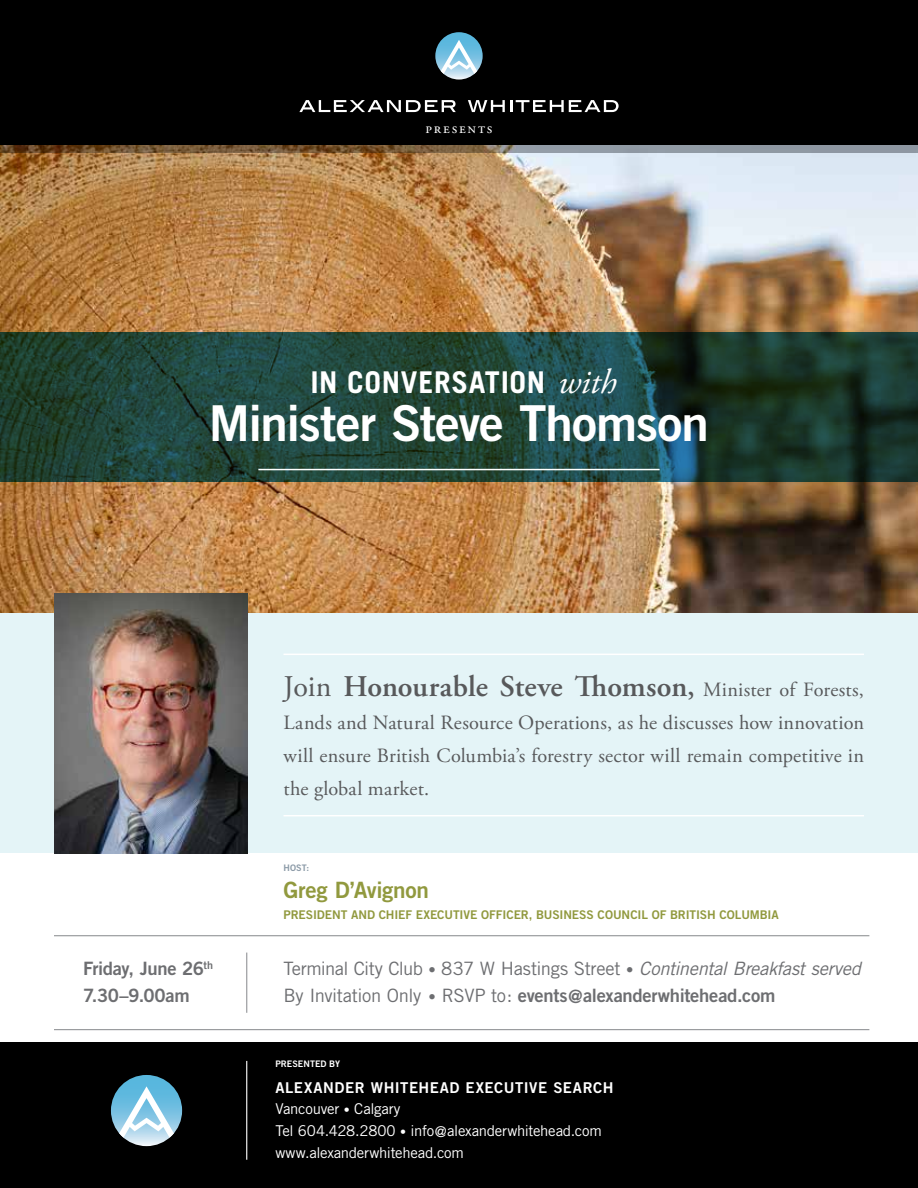
<style>
.page{position:relative;width:918px;height:1188px;background:#fff}
.page>*{position:absolute;margin:0;border:0;box-sizing:border-box;transform-origin:0 0}
.t1{font:49.5px "Trade Gothic Bold Two";letter-spacing:-.02em;color:#fff}
.t2{font:600 30px "Adobe Garamond Pro";color:#58595b}
.t3{font:700 30px "Trade Gothic";letter-spacing:.015em;color:#fff}
.t4{font:22.5px "Trade Gothic Bold Two";letter-spacing:-.01em;color:#91993e}
.t5{font:20.25px/33px "Adobe Garamond Pro";letter-spacing:.01em;color:#58595b;text-align:justify}
.t6{font:18.45px/26.7px "Trade Gothic Bold Two";letter-spacing:-.015em;color:#6d6e71}
.t7{font:18.45px "Trade Gothic";letter-spacing:-.025em;color:#6d6e71}
.t8{font:15px "Adobe Garamond Pro";letter-spacing:.12em;color:#fff}
.t9{font:14.85px/21.6px "Trade Gothic";letter-spacing:-.02em;color:#fff}
.t10{font:14.85px "Trade Gothic Bold Two";letter-spacing:.035em;color:#fff}
.t11{font:12px "Trade Gothic Bold Two";letter-spacing:-.01em;color:#91993e}
.t12{font:9px "Trade Gothic Bold Two";color:#fff}
.t13{font:9px "Trade Gothic Bold Two";color:#8b9aa7}
.s1{font-family:"Adobe Garamond Pro";font-weight:400;font-style:italic;font-size:34.65px}
.s2{font-weight:400}
.s3{font-weight:400;font-size:20.25px}
.s4{font-size:14.7px}
.s5{font-style:italic}
.s6{font-family:"Trade Gothic"}
.s7{font-family:"Trade Gothic";font-size:14.7px}
.s8{font-size:12px}
</style>
<div class="page">
<div style="left:0;top:1043px;width:918px;height:145px;background:#000"></div>
<hr style="left:246px;top:1061px;width:1px;height:99px;background:#fff">
<img style="left:0;top:153px;width:918px;height:460px">
<svg style="left:0;top:144px;width:918px;height:9px;background:#716559"></svg>
<div style="left:0;top:0;width:918px;height:144px;background:#000"></div>
<svg style="left:435px;top:32px;width:48px;height:48px"></svg>
<svg style="left:441px;top:40px;width:36px;height:34px"></svg>
<svg style="left:299px;top:100px;width:157px;height:12px"></svg>
<svg style="left:468px;top:100px;width:151px;height:12px"></svg>
<hr style="left:246px;top:953px;width:1px;height:60px;background:#939598">
<svg style="left:0;top:333px;width:918px;height:149px;background:#1f4339"></svg>
<hr style="left:258px;top:469px;width:402px;height:1px;background:#fff">
<hr style="left:54px;top:935px;width:815px;height:1px;background:#939598">
<hr style="left:54px;top:1029px;width:815px;height:1px;background:#939598">
<div style="left:0;top:613px;width:918px;height:240px;background:#e4f4f7"></div>
<img style="left:54px;top:594px;width:193px;height:259px">
<hr style="left:284px;top:654px;width:580px;height:1px;background:#fff">
<hr style="left:284px;top:815px;width:580px;height:1px;background:#fff">
<svg style="left:111px;top:1075px;width:71px;height:71px"></svg>
<svg style="left:119px;top:1086px;width:55px;height:52px;background:#9fd2e8"></svg>
<p class="t8" style="left:426px;top:120px;width:68px">presents</p>
<h2 class="t3" style="left:310px;top:364px;width:308px">IN CONVERSATION <span class="s1">with</span></h2>
<h1 class="t1" style="left:209px;top:393px;width:502px">Minister Steve Thomson</h1>
<h2 class="t2" style="left:284px;top:670px;width:582px"><span class="s2">Join</span> Honourable Steve Thomson, <span class="s3">Minister of Forests,</span></h2>
<p class="t5" style="left:284px;top:707px;width:582px">Lands and Natural Resource Operations, as he discusses how innovation will ensure British Columbia’s forestry sector will remain competitive in the global market.</p>
<p class="t6" style="left:83px;top:955px;width:131px">Friday, June 26<sup>th<br></sup>7.30–9.00am</p>
<p class="t13" style="left:284px;top:862px;width:27px">HOST:</p>
<p class="t4" style="left:284px;top:876px;width:147px">Greg D’Avignon</p>
<p class="t11" style="left:284px;top:907px;width:497px">PRESIDENT AND CHIEF EXECUTIVE OFFICER, BUSINESS COUNCIL OF BRITISH COLUMBIA</p>
<p class="t7" style="left:284px;top:957px;width:579px">Terminal City Club <span class="s4">•</span> 837 W Hastings Street <span class="s4">•</span> <span class="s5">Continental Breakfast served</span></p>
<p class="t6" style="left:284px;top:981px;width:493px"><span class="s6">By Invitation Only</span> <span class="s7">•</span> <span class="s6">RSVP to:</span> events@alexanderwhitehead.com</p>
<p class="t12" style="left:275px;top:1058px;width:66px">PRESENTED BY</p>
<p class="t10" style="left:275px;top:1078px;width:340px">ALEXANDER WHITEHEAD EXECUTIVE SEARCH</p>
<p class="t9" style="left:275px;top:1098px;width:328px">Vancouver <span class="s8">•</span> Calgary<br>Tel 604.428.2800 <span class="s8">•</span> info@alexanderwhitehead.com www.alexanderwhitehead.com</p>
</div>
